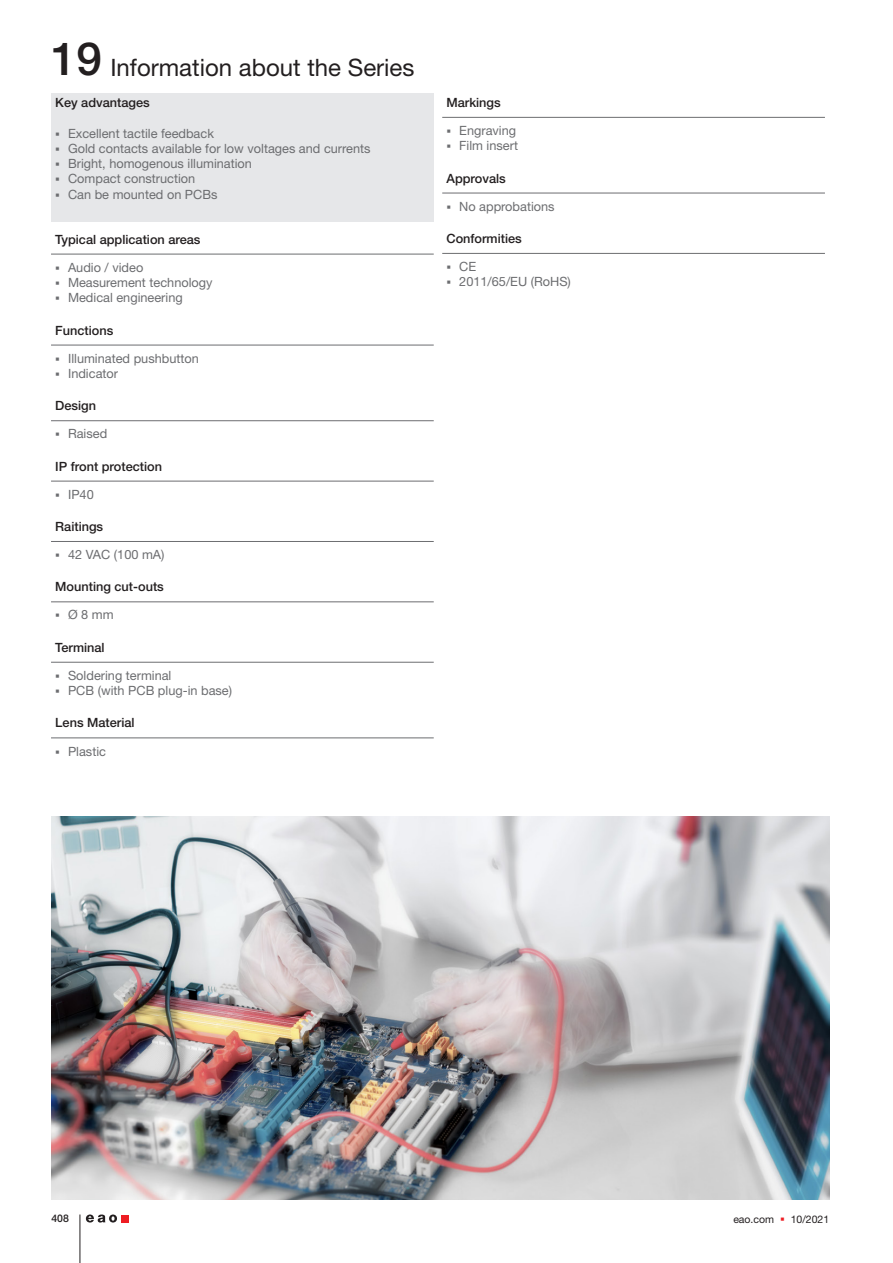
<style>
.page{position:relative;width:893px;height:1263px;background:#fff}
.page>*{position:absolute;margin:0;border:0;box-sizing:border-box;transform-origin:0 0}
.t1{font:500 45.75px "Helvetica Neue LT Std";color:#231f20}
.t2{font:24px "Helvetica Neue LT Std";color:#231f20}
.t3{font:12.75px "Helvetica Neue LT Std";color:#6c6d70}
.t4{font:500 12.75px "Helvetica Neue LT Std";color:#231f20}
.t5{font:10.5px "Helvetica Neue LT Std";color:#231f20}
.t6{font:500 10.5px "Helvetica Neue LT Std";color:#231f20}
.s1{color:#ee1d23}
</style>
<div class="page">
<div style="left:51px;top:94px;width:383px;height:128px;background:#e6e7e9"></div>
<hr style="left:51px;top:254px;width:383px;height:1px;background:#6c6d70">
<hr style="left:51px;top:345px;width:383px;height:1px;background:#6c6d70">
<hr style="left:51px;top:420px;width:383px;height:1px;background:#6c6d70">
<hr style="left:51px;top:481px;width:383px;height:1px;background:#6c6d70">
<hr style="left:51px;top:541px;width:383px;height:1px;background:#6c6d70">
<hr style="left:51px;top:602px;width:383px;height:1px;background:#6c6d70">
<hr style="left:51px;top:662px;width:383px;height:1px;background:#6c6d70">
<hr style="left:51px;top:738px;width:383px;height:1px;background:#6c6d70">
<hr style="left:442px;top:117px;width:383px;height:1px;background:#6c6d70">
<hr style="left:442px;top:193px;width:383px;height:1px;background:#6c6d70">
<hr style="left:442px;top:253px;width:383px;height:1px;background:#6c6d70">
<hr style="left:80px;top:1214px;width:1px;height:49px;background:#231f20">
<img style="left:51px;top:816px;width:778px;height:383px">
<div style="left:121px;top:1215px;width:7px;height:7px;background:#ee1d23"></div>
<svg style="left:86px;top:1214px;width:31px;height:8px"></svg>
<h1 class="t1" style="left:51px;top:32px;width:52px">19</h1>
<h2 class="t2" style="left:110px;top:53px;width:306px">Information about the Series</h2>
<p class="t4" style="left:55px;top:95px;width:96px">Key advantages</p>
<p class="t3" style="left:55px;top:125px;width:160px">▪ Excellent tactile feedback</p>
<p class="t3" style="left:55px;top:141px;width:317px">▪ Gold contacts available for low voltages and currents</p>
<p class="t3" style="left:55px;top:156px;width:198px">▪ Bright, homogenous illumination</p>
<p class="t3" style="left:55px;top:171px;width:142px">▪ Compact construction</p>
<p class="t3" style="left:55px;top:187px;width:164px">▪ Can be mounted on PCBs</p>
<p class="t4" style="left:55px;top:231px;width:147px">Typical application areas</p>
<p class="t3" style="left:55px;top:260px;width:90px">▪ Audio / video</p>
<p class="t3" style="left:55px;top:275px;width:159px">▪ Measurement technology</p>
<p class="t3" style="left:55px;top:290px;width:129px">▪ Medical engineering</p>
<p class="t4" style="left:55px;top:322px;width:60px">Functions</p>
<p class="t3" style="left:55px;top:350px;width:145px">▪ Illuminated pushbutton</p>
<p class="t3" style="left:55px;top:366px;width:64px">▪ Indicator</p>
<p class="t4" style="left:55px;top:398px;width:42px">Design</p>
<p class="t3" style="left:55px;top:426px;width:53px">▪ Raised</p>
<p class="t4" style="left:55px;top:458px;width:108px">IP front protection</p>
<p class="t3" style="left:55px;top:487px;width:40px">▪ IP40</p>
<p class="t4" style="left:55px;top:519px;width:49px">Raitings</p>
<p class="t3" style="left:55px;top:547px;width:111px">▪ 42 VAC (100 mA)</p>
<p class="t4" style="left:55px;top:579px;width:110px">Mounting cut-outs</p>
<p class="t3" style="left:55px;top:607px;width:60px">▪ Ø 8 mm</p>
<p class="t4" style="left:55px;top:640px;width:51px">Terminal</p>
<p class="t3" style="left:55px;top:668px;width:118px">▪ Soldering terminal</p>
<p class="t3" style="left:55px;top:683px;width:178px">▪ PCB (with PCB plug-in base)</p>
<p class="t4" style="left:55px;top:715px;width:81px">Lens Material</p>
<p class="t3" style="left:55px;top:743px;width:52px">▪ Plastic</p>
<p class="t4" style="left:446px;top:95px;width:56px">Markings</p>
<p class="t3" style="left:446px;top:123px;width:71px">▪ Engraving</p>
<p class="t3" style="left:446px;top:138px;width:73px">▪ Film insert</p>
<p class="t4" style="left:446px;top:170px;width:61px">Approvals</p>
<p class="t3" style="left:446px;top:198px;width:110px">▪ No approbations</p>
<p class="t4" style="left:446px;top:231px;width:77px">Conformities</p>
<p class="t3" style="left:446px;top:259px;width:31px">▪ CE</p>
<p class="t3" style="left:446px;top:274px;width:126px">▪ 2011/65/EU (RoHS)</p>
<p class="t6" style="left:51px;top:1212px;width:19px">408</p>
<p class="t5" style="left:733px;top:1212px;width:97px">eao.com <span class="s1">▪</span> 10/2021</p>
</div>
